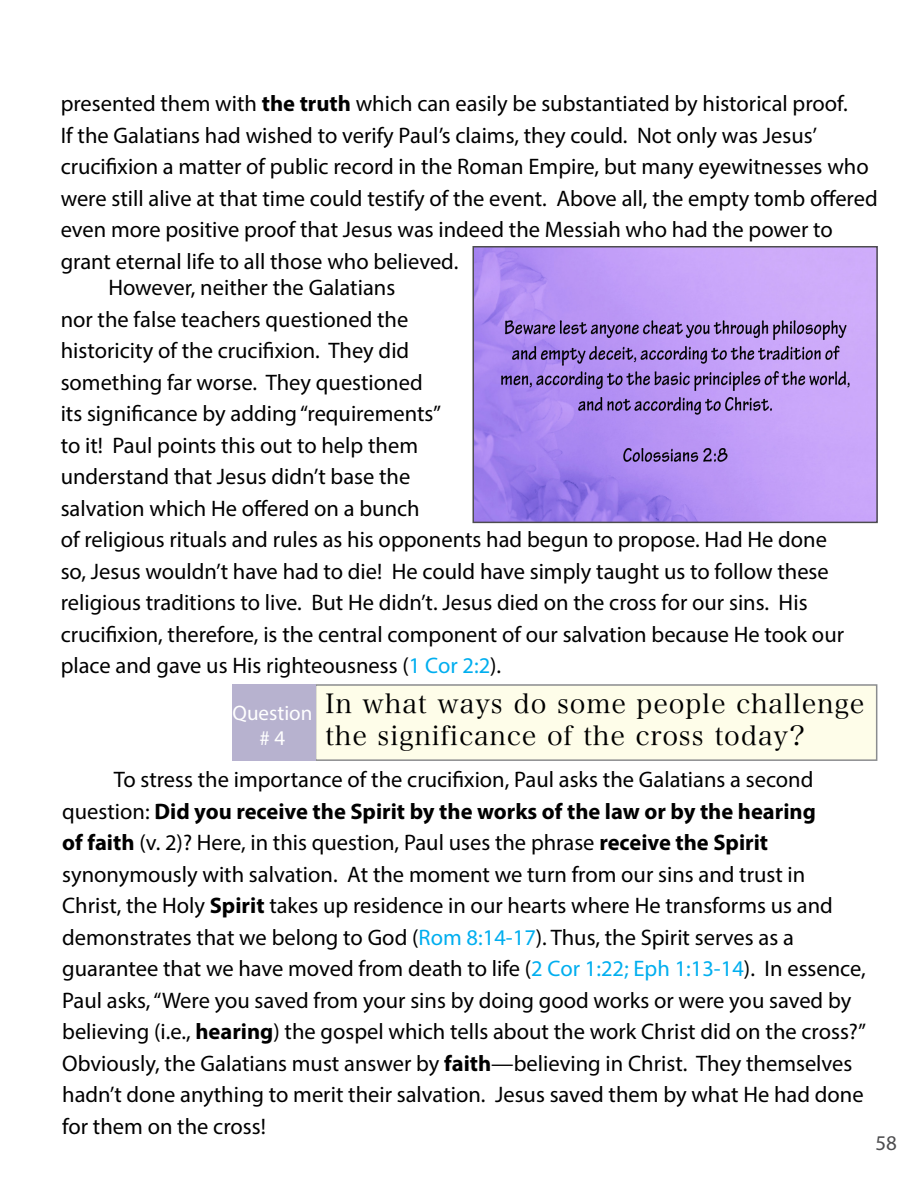
<style>
.page{position:relative;width:918px;height:1188px;background:#fff}
.page>*{position:absolute;margin:0;border:0;box-sizing:border-box;transform-origin:0 0}
.t1{font:27px/31.5px "Hira Min Pro W3";letter-spacing:.03em;color:#000}
.t2{font:22.5px/31.5px "Myriad Pro";color:#000}
.t3{font:21px/25.2px "Myriad Pro";color:#fff;text-align:center}
.t4{font:21px "Myriad Pro";color:#4d4d4f}
.s1{font-weight:700}
.s2{color:#00aeef}
</style>
<div class="page">
<img style="left:475px;top:249px;width:400px;height:271px">
<div style="left:472px;top:246px;width:406px;height:277px;border:2px solid #4d4d4f"></div>
<div style="left:315px;top:684px;width:562px;height:77px;background:#fefde9;border:2px solid #8a8c8e"></div>
<div style="left:232px;top:684px;width:84px;height:77px;background:#b7b2cf"></div>
<p class="t2" style="left:61px;top:88px;width:819px">presented them with <span class="s1">the truth</span> which can easily be substantiated by historical proof.<br>If the Galatians had wished to verify Paul’s claims, they could. Not only was Jesus’ crucifixion a matter of public record in the Roman Empire, but many eyewitnesses who were still alive at that time could testify of the event. Above all, the empty tomb offered even more positive proof that Jesus was indeed the Messiah who had the power to grant eternal life to all those who believed.</p>
<p class="t2" style="left:61px;top:272px;width:785px;text-indent:48px">However, neither the Galatians<br>nor the false teachers questioned the<br>historicity of the crucifixion. They did<br>something far worse. They questioned<br>its significance by adding “requirements”<br>to it! Paul points this out to help them<br>understand that Jesus didn’t base the<br>salvation which He offered on a bunch<br>of religious rituals and rules as his opponents had begun to propose. Had He done so, Jesus wouldn’t have had to die! He could have simply taught us to follow these religious traditions to live. But He didn’t. Jesus died on the cross for our sins. His crucifixion, therefore, is the central component of our salvation because He took our place and gave us His righteousness (<span class="s2">1 Cor 2:2</span>).</p>
<p class="t3" style="left:233px;top:700px;width:81px">Question # 4</p>
<p class="t1" style="left:325px;top:686px;width:541px">In what ways do some people challenge the significance of the cross today?</p>
<p class="t2" style="left:62px;top:763px;width:805px;text-indent:52px">To stress the importance of the crucifixion, Paul asks the Galatians a second question: <span class="s1">Did you receive the Spirit by the works of the law or by the hearing<br>of faith</span> (v. 2)? Here, in this question, Paul uses the phrase <span class="s1">receive the Spirit </span>synonymously with salvation. At the moment we turn from our sins and trust in Christ, the Holy <span class="s1">Spirit</span> takes up residence in our hearts where He transforms us and demonstrates that we belong to God (<span class="s2">Rom 8:14-17</span>). Thus, the Spirit serves as a guarantee that we have moved from death to life (<span class="s2">2 Cor 1:22; Eph 1:13-14</span>). In essence, Paul asks, “Were you saved from your sins by doing good works or were you saved by believing (i.e., <span class="s1">hearing</span>) the gospel which tells about the work Christ did on the cross?” Obviously, the Galatians must answer by <span class="s1">faith</span>—believing in Christ. They themselves hadn’t done anything to merit their salvation. Jesus saved them by what He had done for them on the cross!</p>
<p class="t4" style="left:875px;top:1130px;width:23px">58</p>
</div>
